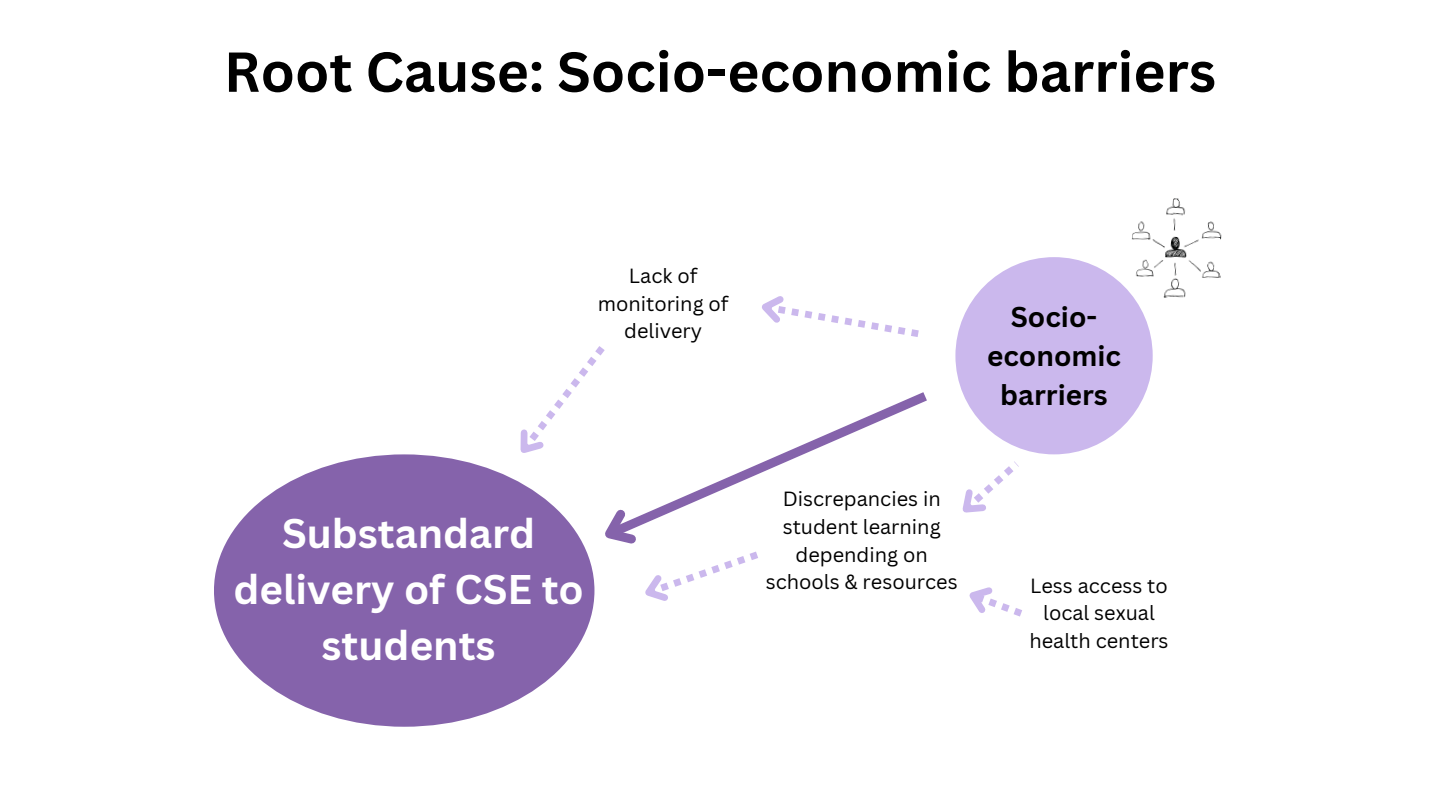
<style>
.page{position:relative;width:1440px;height:810px;background:#fff}
.page>*{position:absolute;margin:0;border:0;box-sizing:border-box;transform-origin:0 0}
.t1{font:700 55px "Canva Sans";color:#000}
.t2{font:700 40.3px/56.1px "Canva Sans";color:#fff;text-align:center}
.t3{font:700 27.9px/38.8px "Canva Sans";color:#000;text-align:center}
.t4{font:20px/27.8px "Canva Sans";color:#000;text-align:center}
</style>
<div class="page">
<div style="left:214px;top:454px;width:380px;height:273px;background:#8563ab;border-radius:50%"></div>
<div style="left:955px;top:257px;width:198px;height:197px;background:#cbb8ed;border-radius:50%"></div>
<svg style="left:681px;top:392px;width:246px;height:106px"></svg>
<svg style="left:520px;top:346px;width:85px;height:107px"></svg>
<svg style="left:762px;top:296px;width:157px;height:41px"></svg>
<svg style="left:962px;top:461px;width:57px;height:52px"></svg>
<svg style="left:585px;top:498px;width:173px;height:117px"></svg>
<svg style="left:969px;top:587px;width:53px;height:30px"></svg>
<img style="left:1128px;top:198px;width:94px;height:103px">
<p class="t1" style="left:224px;top:33px;width:994px">Root Cause: Socio-economic barriers</p>
<p class="t4" style="left:598px;top:261px;width:132px">Lack of monitoring of delivery</p>
<p class="t2" style="left:233px;top:504px;width:352px">Substandard delivery of CSE to students</p>
<p class="t3" style="left:987px;top:297px;width:135px">Socio&shy;economic barriers</p>
<p class="t4" style="left:766px;top:485px;width:194px">Discrepancies in student learning depending on schools &amp; resources</p>
<p class="t4" style="left:1029px;top:571px;width:141px">Less access to local sexual health centers</p>
</div>
